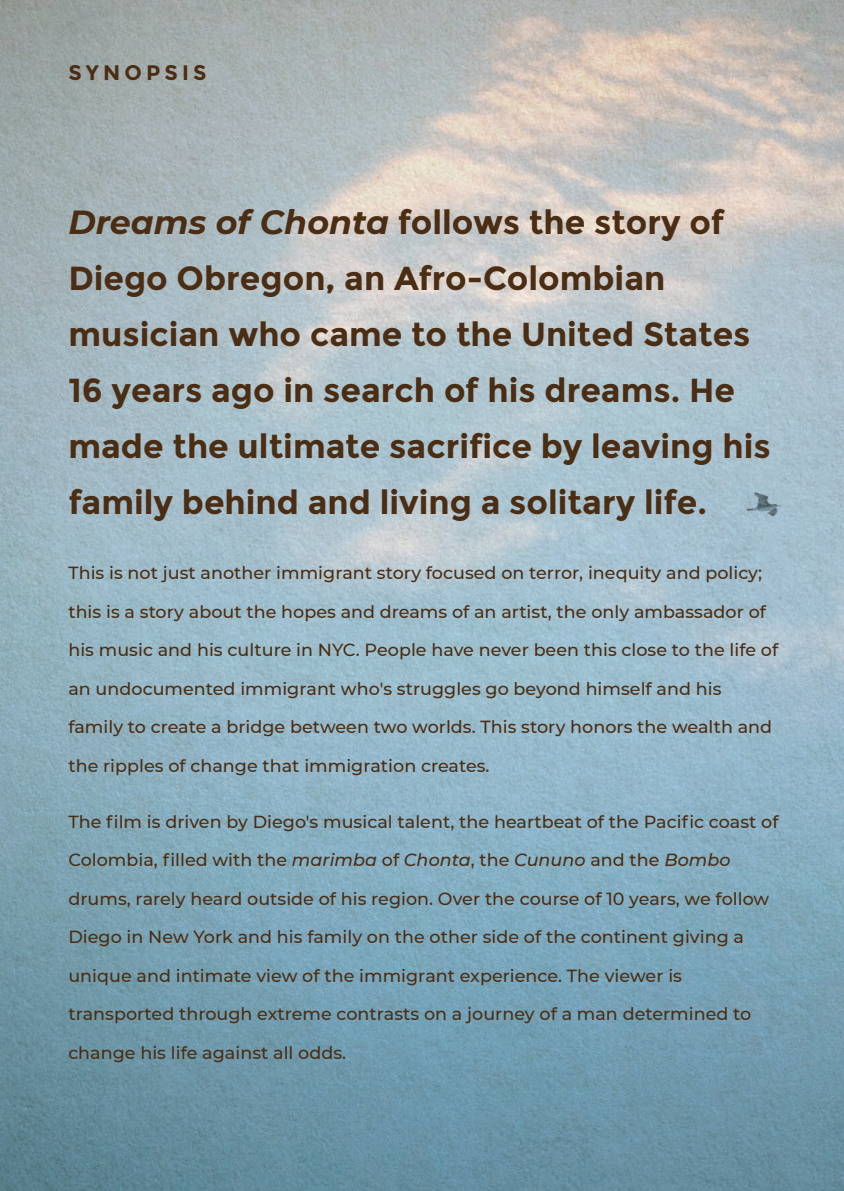
<style>
.page{position:relative;width:844px;height:1191px;background:#fff}
.page>*{position:absolute;margin:0;border:0;box-sizing:border-box;transform-origin:0 0}
.t1{font:700 33.25px/56px "Montserrat";color:#4b2d13}
.t2{font:700 21px "Montserrat";letter-spacing:.2em;color:#4b2d13}
.t3{font:500 17.5px "Montserrat";color:#4b2d13}
.s1{font-style:italic}
</style>
<div class="page">
<img style="left:0;top:0;width:843px;height:1191px">
<p class="t2" style="left:68px;top:60px;width:140px">SYNOPSIS</p>
<h1 class="t1" style="left:68px;top:195px;width:703px"><span class="s1">Dreams of Chonta</span> follows the story of Diego Obregon, an Afro-Colombian musician who came to the United States 16 years ago in search of his dreams. He made the ultimate sacrifice by leaving his family behind and living a solitary life.</h1>
<p class="t3" style="left:68px;top:561px;width:695px">This is not just another immigrant story focused on terror, inequity and policy;</p>
<p class="t3" style="left:68px;top:599px;width:699px">this is a story about the hopes and dreams of an artist, the only ambassador of</p>
<p class="t3" style="left:68px;top:638px;width:711px">his music and his culture in NYC. People have never been this close to the life of</p>
<p class="t3" style="left:68px;top:676px;width:654px">an undocumented immigrant who's struggles go beyond himself and his</p>
<p class="t3" style="left:68px;top:715px;width:705px">family to create a bridge between two worlds. This story honors the wealth and</p>
<p class="t3" style="left:68px;top:753px;width:422px">the ripples of change that immigration creates.</p>
<p class="t3" style="left:68px;top:809px;width:711px">The film is driven by Diego's musical talent, the heartbeat of the Pacific coast of</p>
<p class="t3" style="left:68px;top:848px;width:663px">Colombia, filled with the <span class="s1">marimba</span> of <span class="s1">Chonta</span>, the <span class="s1">Cununo</span> and the <span class="s1">Bombo</span></p>
<p class="t3" style="left:68px;top:886px;width:702px">drums, rarely heard outside of his region. Over the course of 10 years, we follow</p>
<p class="t3" style="left:68px;top:925px;width:677px">Diego in New York and his family on the other side of the continent giving a</p>
<p class="t3" style="left:68px;top:963px;width:615px">unique and intimate view of the immigrant experience. The viewer is</p>
<p class="t3" style="left:68px;top:1002px;width:684px">transported through extreme contrasts on a journey of a man determined to</p>
<p class="t3" style="left:68px;top:1040px;width:279px">change his life against all odds.</p>
</div>
